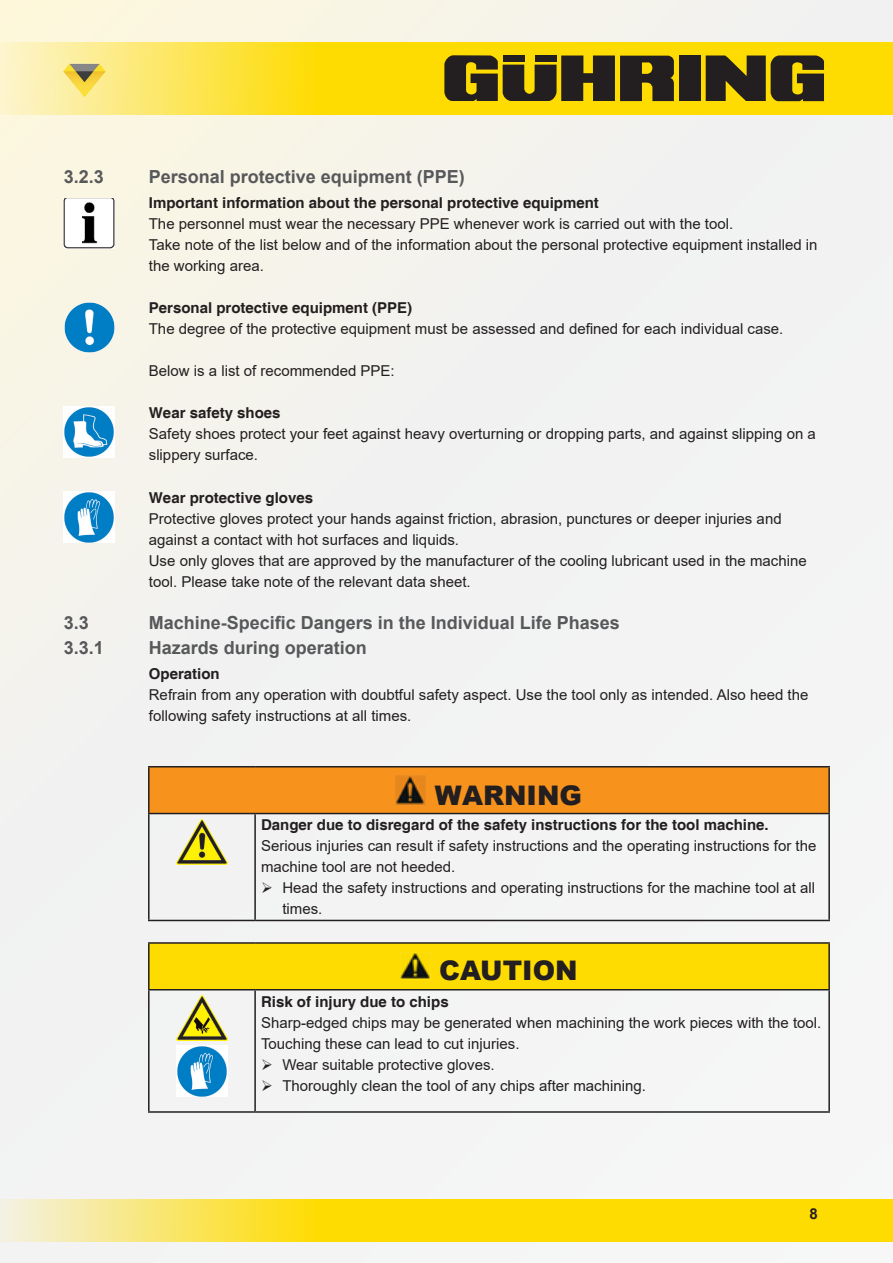
<style>
.page{position:relative;width:893px;height:1263px;background:#fff}
.page>*{position:absolute;margin:0;border:0;box-sizing:border-box;transform-origin:0 0}
.Tabelle{font:900 27px "Arial";color:#231f20}
.Headline_Versalien_1{font:700 18px "Arial";color:#57585a}
.Fliesstext_45_light{font:15px/21px "Arial";color:#231f20}
.Tabelle-2{font:15px/21px "Arial";color:#231f20}
.Tabelle_Unterpunkte{font:15px/21px "Arial";color:#231f20}
.Fliesstext_45_light-2{font:700 15px "Helvetica";color:#231f20}
.Tabelle-3{font:700 15px "Helvetica";color:#231f20}
.t1{font:700 15px "Arial";color:#231f20}
</style>
<div class="page">
<div style="left:0;top:0;width:893px;height:1263px;background:linear-gradient(to right,#f4f3ec,#f3f3f5)"></div>
<svg style="left:0;top:43px;width:893px;height:72px;background:#fde12f"></svg>
<svg style="left:0;top:1199px;width:893px;height:43px;background:#fcdf29"></svg>
<div style="left:679px;top:56px;width:22px;height:45px;background:#231f20"></div>
<svg style="left:706px;top:55px;width:118px;height:46px;background:#4f4419"></svg>
<svg style="left:444px;top:55px;width:230px;height:46px;background:#554a18"></svg>
<img style="left:64px;top:64px;width:43px;height:42px">
<div style="left:149px;top:767px;width:680px;height:46px;background:#f7931d"></div>
<hr style="left:148px;top:766px;width:107px;height:1px;background:#231f20">
<hr style="left:148px;top:767px;width:2px;height:46px;background:#231f20">
<hr style="left:255px;top:766px;width:575px;height:1px;background:#231f20">
<hr style="left:828px;top:767px;width:2px;height:46px;background:#231f20">
<hr style="left:148px;top:813px;width:107px;height:1px;background:#231f20">
<hr style="left:148px;top:814px;width:2px;height:106px;background:#231f20">
<hr style="left:255px;top:813px;width:575px;height:1px;background:#231f20">
<hr style="left:254px;top:814px;width:2px;height:106px;background:#231f20">
<hr style="left:828px;top:814px;width:2px;height:106px;background:#231f20">
<hr style="left:148px;top:920px;width:107px;height:1px;background:#231f20">
<hr style="left:255px;top:920px;width:575px;height:1px;background:#231f20">
<img style="left:396px;top:775px;width:30px;height:30px">
<img style="left:176px;top:819px;width:51px;height:45px">
<div style="left:149px;top:943px;width:680px;height:47px;background:#ffdc01"></div>
<hr style="left:148px;top:942px;width:107px;height:2px;background:#231f20">
<hr style="left:148px;top:944px;width:2px;height:45px;background:#231f20">
<hr style="left:255px;top:942px;width:575px;height:2px;background:#231f20">
<hr style="left:828px;top:944px;width:2px;height:45px;background:#231f20">
<hr style="left:148px;top:989px;width:107px;height:1px;background:#231f20">
<hr style="left:148px;top:990px;width:2px;height:121px;background:#231f20">
<hr style="left:255px;top:989px;width:575px;height:1px;background:#231f20">
<hr style="left:254px;top:990px;width:2px;height:121px;background:#231f20">
<hr style="left:828px;top:990px;width:2px;height:121px;background:#231f20">
<hr style="left:148px;top:1111px;width:107px;height:2px;background:#231f20">
<hr style="left:255px;top:1111px;width:575px;height:2px;background:#231f20">
<img style="left:400px;top:953px;width:30px;height:27px">
<img style="left:176px;top:996px;width:51px;height:45px">
<img style="left:176px;top:1046px;width:51px;height:50px">
<img style="left:64px;top:302px;width:51px;height:51px">
<img style="left:64px;top:198px;width:51px;height:51px">
<img style="left:64px;top:406px;width:51px;height:51px">
<img style="left:64px;top:492px;width:51px;height:50px">
<p class="Headline_Versalien_1" style="left:64px;top:164px;width:42px">3.2.3</p>
<p class="Headline_Versalien_1" style="left:149px;top:164px;width:318px">Personal protective equipment (PPE)</p>
<p class="Fliesstext_45_light-2" style="left:149px;top:194px;width:452px">Important information about the personal protective equipment</p>
<p class="Fliesstext_45_light" style="left:149px;top:214px;width:586px">The personnel must wear the necessary PPE whenever work is carried out with the tool.</p>
<p class="Fliesstext_45_light" style="left:149px;top:235px;width:670px">Take note of the list below and of the information about the personal protective equipment installed in the working area.</p>
<p class="Fliesstext_45_light-2" style="left:149px;top:299px;width:265px">Personal protective equipment (PPE)</p>
<p class="Fliesstext_45_light" style="left:149px;top:319px;width:636px">The degree of the protective equipment must be assessed and defined for each individual case.</p>
<p class="Fliesstext_45_light" style="left:149px;top:361px;width:247px">Below is a list of recommended PPE:</p>
<p class="Fliesstext_45_light-2" style="left:149px;top:404px;width:133px">Wear safety shoes</p>
<p class="Fliesstext_45_light" style="left:149px;top:424px;width:669px">Safety shoes protect your feet against heavy overturning or dropping parts, and against slipping on a slippery surface.</p>
<p class="Fliesstext_45_light-2" style="left:149px;top:488px;width:166px">Wear protective gloves</p>
<p class="Fliesstext_45_light" style="left:149px;top:508px;width:634px">Protective gloves protect your hands against friction, abrasion, punctures or deeper injuries and against a contact with hot surfaces and liquids.</p>
<p class="Fliesstext_45_light" style="left:149px;top:550px;width:659px">Use only gloves that are approved by the manufacturer of the cooling lubricant used in the machine tool. Please take note of the relevant data sheet.</p>
<p class="Headline_Versalien_1" style="left:64px;top:609px;width:27px">3.3</p>
<p class="Headline_Versalien_1" style="left:149px;top:609px;width:473px">Machine-Specific Dangers in the Individual Life Phases</p>
<p class="Headline_Versalien_1" style="left:64px;top:635px;width:42px">3.3.1</p>
<p class="Headline_Versalien_1" style="left:149px;top:635px;width:220px">Hazards during operation</p>
<p class="Fliesstext_45_light-2" style="left:149px;top:665px;width:72px">Operation</p>
<p class="Fliesstext_45_light" style="left:149px;top:684px;width:661px">Refrain from any operation with doubtful safety aspect. Use the tool only as intended. Also heed the following safety instructions at all times.</p>
<p class="Tabelle" style="left:435px;top:776px;width:148px">WARNING</p>
<p class="Tabelle-3" style="left:261px;top:816px;width:509px">Danger due to disregard of the safety instructions for the tool machine.</p>
<p class="Tabelle-2" style="left:261px;top:835px;width:557px">Serious injuries can result if safety instructions and the operating instructions for the machine tool are not heeded.</p>
<p class="Tabelle_Unterpunkte" style="left:282px;top:877px;width:534px;text-indent:-21px">➢ Head the safety instructions and operating instructions for the machine tool at all times.</p>
<p class="Tabelle" style="left:439px;top:951px;width:140px">CAUTION</p>
<p class="Tabelle-3" style="left:261px;top:992px;width:189px">Risk of injury due to chips</p>
<p class="Tabelle-2" style="left:261px;top:1012px;width:562px">Sharp-edged chips may be generated when machining the work pieces with the tool.<br>Touching these can lead to cut injuries.</p>
<p class="Tabelle_Unterpunkte" style="left:261px;top:1054px;width:235px">➢ Wear suitable protective gloves.</p>
<p class="Tabelle_Unterpunkte" style="left:261px;top:1075px;width:386px">➢ Thoroughly clean the tool of any chips after machining.</p>
<p class="t1" style="left:809px;top:1203px;width:10px">8</p>
</div>
